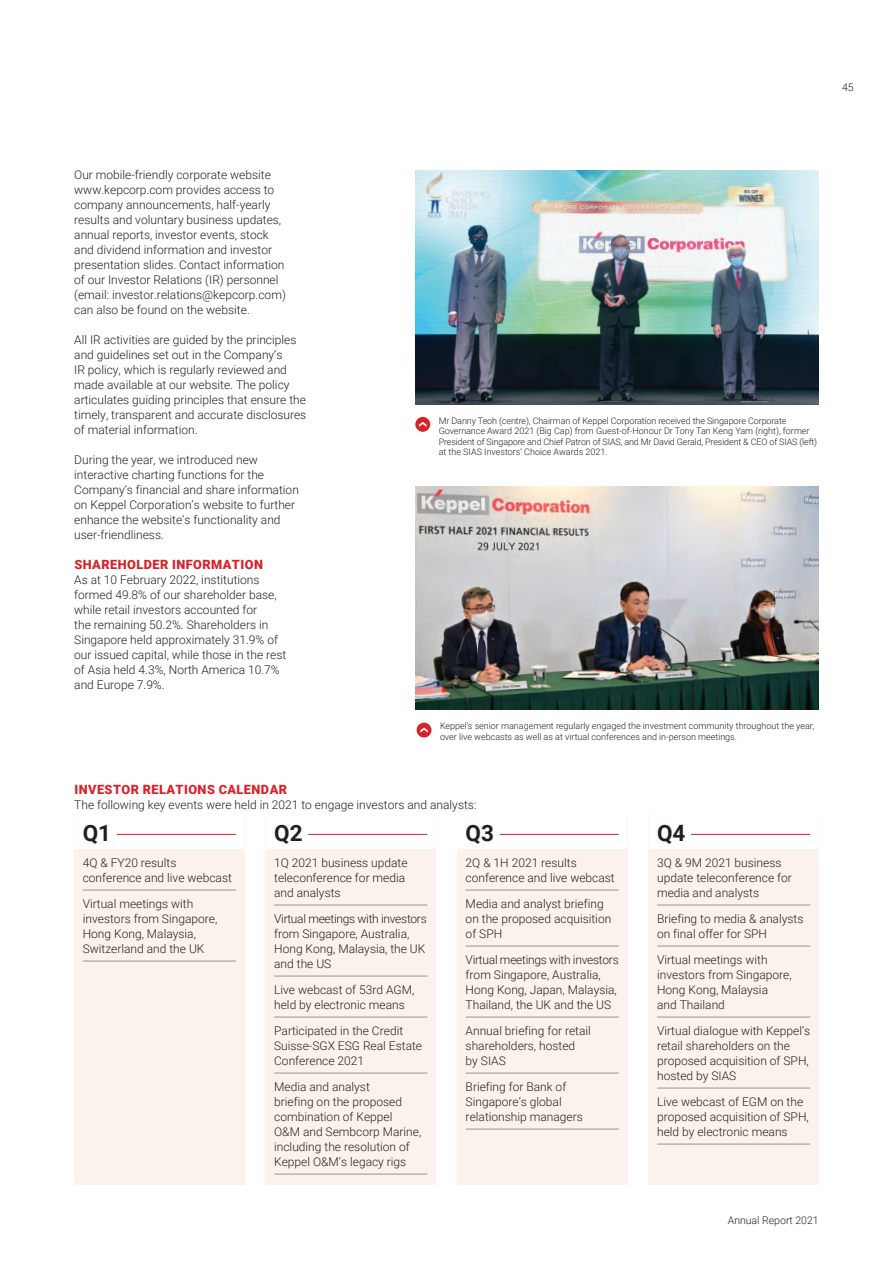
<style>
.page{position:relative;width:893px;height:1263px;background:#fff}
.page>*{position:absolute;margin:0;border:0;box-sizing:border-box;transform-origin:0 0}
.t1{font:700 22.5px "Roboto";color:#231f20}
.t2{font:900 12.75px "Roboto";letter-spacing:.035em;color:#da2128}
.t3{font:300 12px/15px "Roboto";color:#231f20}
.t4{font:300 10.5px "Roboto";color:#231f20}
.t5{font:300 9px/10.5px "Roboto";color:#231f20}
</style>
<div class="page">
<img style="left:415px;top:170px;width:403px;height:234px">
<div style="left:415px;top:417px;width:15px;height:15px;background:#da2128;border-radius:50%"></div>
<svg style="left:419px;top:422px;width:7px;height:5px"></svg>
<img style="left:415px;top:486px;width:403px;height:224px">
<div style="left:416px;top:723px;width:15px;height:15px;background:#da2128;border-radius:50%"></div>
<svg style="left:420px;top:728px;width:8px;height:5px"></svg>
<div style="left:74px;top:815px;width:170px;height:370px;background:#fcf2ed"></div>
<div style="left:74px;top:815px;width:170px;height:34px;background:#fff"></div>
<hr style="left:83px;top:890px;width:153px;height:1px;background:#939598">
<hr style="left:83px;top:961px;width:153px;height:1px;background:#939598">
<div style="left:266px;top:815px;width:170px;height:370px;background:#fcf2ed"></div>
<div style="left:266px;top:815px;width:170px;height:34px;background:#fff"></div>
<hr style="left:274px;top:905px;width:153px;height:1px;background:#939598">
<hr style="left:274px;top:976px;width:153px;height:1px;background:#939598">
<hr style="left:274px;top:1017px;width:153px;height:1px;background:#939598">
<hr style="left:274px;top:1073px;width:153px;height:1px;background:#939598">
<hr style="left:274px;top:1174px;width:153px;height:1px;background:#939598">
<div style="left:457px;top:815px;width:170px;height:370px;background:#fcf2ed"></div>
<div style="left:457px;top:815px;width:170px;height:34px;background:#fff"></div>
<hr style="left:465px;top:890px;width:153px;height:1px;background:#939598">
<hr style="left:465px;top:946px;width:153px;height:1px;background:#939598">
<hr style="left:465px;top:1017px;width:153px;height:1px;background:#939598">
<hr style="left:465px;top:1073px;width:153px;height:1px;background:#939598">
<hr style="left:465px;top:1129px;width:153px;height:1px;background:#939598">
<div style="left:648px;top:815px;width:170px;height:370px;background:#fcf2ed"></div>
<div style="left:649px;top:815px;width:169px;height:34px;background:#fff"></div>
<hr style="left:657px;top:905px;width:153px;height:1px;background:#939598">
<hr style="left:657px;top:946px;width:153px;height:1px;background:#939598">
<hr style="left:657px;top:1017px;width:153px;height:1px;background:#939598">
<hr style="left:657px;top:1088px;width:153px;height:1px;background:#939598">
<hr style="left:657px;top:1144px;width:153px;height:1px;background:#939598">
<hr style="left:117px;top:834px;width:119px;height:1px;background:#da2128">
<hr style="left:308px;top:834px;width:119px;height:1px;background:#da2128">
<hr style="left:499px;top:834px;width:119px;height:1px;background:#da2128">
<hr style="left:691px;top:834px;width:119px;height:1px;background:#da2128">
<p class="t4" style="left:842px;top:81px;width:13px">45</p>
<p class="t3" style="left:74px;top:168px;width:213px">Our mobile-friendly corporate website www.kepcorp.com provides access to company announcements, half-yearly results and voluntary business updates, annual reports, investor events, stock and dividend information and investor presentation slides. Contact information of our Investor Relations (IR) personnel (email: investor.relations@kepcorp.com) can also be found on the website.</p>
<p class="t3" style="left:74px;top:333px;width:234px">All IR activities are guided by the principles and guidelines set out in the Company’s<br>IR policy, which is regularly reviewed and made available at our website. The policy articulates guiding principles that ensure the timely, transparent and accurate disclosures of material information.</p>
<p class="t3" style="left:74px;top:453px;width:226px">During the year, we introduced new interactive charting functions for the Company’s financial and share information on Keppel Corporation’s website to further enhance the website’s functionality and user-friendliness.</p>
<p class="t2" style="left:74px;top:557px;width:190px">SHAREHOLDER INFORMATION</p>
<p class="t3" style="left:74px;top:573px;width:214px">As at 10 February 2022, institutions formed 49.8% of our shareholder base, while retail investors accounted for<br>the remaining 50.2%. Shareholders in Singapore held approximately 31.9% of our issued capital, while those in the rest of Asia held 4.3%, North America 10.7% and Europe 7.9%.</p>
<p class="t5" style="left:438px;top:415px;width:380px">Mr Danny Teoh (centre), Chairman of Keppel Corporation received the Singapore Corporate Governance Award 2021 (Big Cap) from Guest-of-Honour Dr Tony Tan Keng Yam (right), former President of Singapore and Chief Patron of SIAS, and Mr David Gerald, President &amp; CEO of SIAS (left) at the SIAS Investors’ Choice Awards 2021.</p>
<p class="t5" style="left:440px;top:721px;width:375px">Keppel’s senior management regularly engaged the investment community throughout the year, over live webcasts as well as at virtual conferences and in-person meetings.</p>
<p class="t2" style="left:74px;top:782px;width:214px">INVESTOR RELATIONS CALENDAR</p>
<p class="t3" style="left:74px;top:798px;width:404px">The following key events were held in 2021 to engage investors and analysts:</p>
<h1 class="t1" style="left:83px;top:820px;width:30px">Q1</h1>
<p class="t3" style="left:83px;top:855px;width:151px">4Q &amp; FY20 results conference and live webcast</p>
<p class="t3" style="left:83px;top:896px;width:136px">Virtual meetings with investors from Singapore,<br>Hong Kong, Malaysia,<br>Switzerland and the UK</p>
<h1 class="t1" style="left:274px;top:820px;width:30px">Q2</h1>
<p class="t3" style="left:274px;top:855px;width:135px">1Q 2021 business update teleconference for media and analysts</p>
<p class="t3" style="left:274px;top:911px;width:154px">Virtual meetings with investors from Singapore, Australia,<br>Hong Kong, Malaysia, the UK and the US</p>
<p class="t3" style="left:274px;top:982px;width:142px">Live webcast of 53rd AGM, held by electronic means</p>
<p class="t3" style="left:274px;top:1023px;width:149px">Participated in the Credit<br>Suisse-SGX ESG Real Estate<br>Conference 2021</p>
<p class="t3" style="left:274px;top:1079px;width:149px">Media and analyst<br>briefing on the proposed combination of Keppel<br>O&amp;M and Sembcorp Marine, including the resolution of<br>Keppel O&amp;M’s legacy rigs</p>
<h1 class="t1" style="left:465px;top:820px;width:30px">Q3</h1>
<p class="t3" style="left:465px;top:855px;width:151px">2Q &amp; 1H 2021 results conference and live webcast</p>
<p class="t3" style="left:465px;top:896px;width:147px">Media and analyst briefing on the proposed acquisition of SPH</p>
<p class="t3" style="left:465px;top:952px;width:155px">Virtual meetings with investors from Singapore, Australia,<br>Hong Kong, Japan, Malaysia,<br>Thailand, the UK and the US</p>
<p class="t3" style="left:465px;top:1023px;width:127px">Annual briefing for retail shareholders, hosted<br>by SIAS</p>
<p class="t3" style="left:465px;top:1079px;width:119px">Briefing for Bank of<br>Singapore’s global relationship managers</p>
<h1 class="t1" style="left:657px;top:820px;width:30px">Q4</h1>
<p class="t3" style="left:657px;top:855px;width:136px">3Q &amp; 9M 2021 business update teleconference for media and analysts</p>
<p class="t3" style="left:657px;top:911px;width:148px">Briefing to media &amp; analysts on final offer for SPH</p>
<p class="t3" style="left:657px;top:952px;width:136px">Virtual meetings with investors from Singapore,<br>Hong Kong, Malaysia<br>and Thailand</p>
<p class="t3" style="left:657px;top:1023px;width:155px">Virtual dialogue with Keppel’s retail shareholders on the proposed acquisition of SPH, hosted by SIAS</p>
<p class="t3" style="left:657px;top:1094px;width:153px">Live webcast of EGM on the proposed acquisition of SPH, held by electronic means</p>
<p class="t4" style="left:727px;top:1214px;width:92px">Annual Report 2021</p>
</div>
